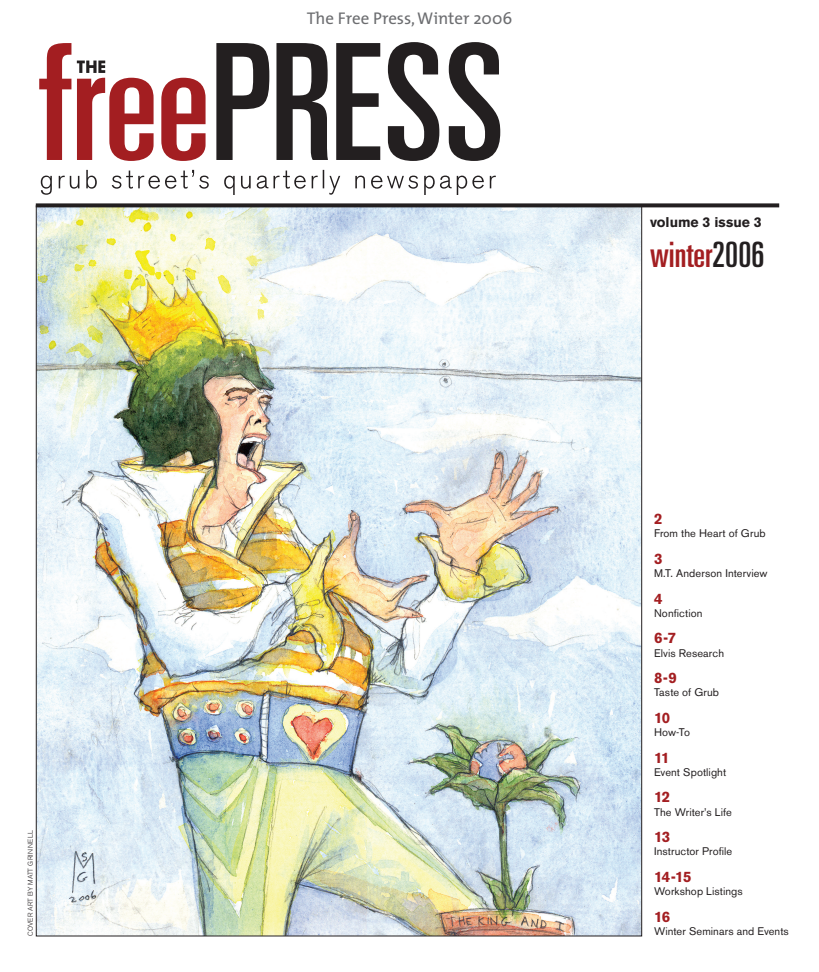
<style>
.page{position:relative;width:819px;height:972px;background:#fff}
.page>*{position:absolute;margin:0;border:0;box-sizing:border-box;transform-origin:0 0}
.t1{font:ultra-condensed 35px "Univers";color:#a31e21}
.t2{font:17px "The Mix";color:#6c6d70}
.t3{font:700 15px "Akzidenz Grotesk BE";letter-spacing:-.03em;color:#a31e21}
.t4{font:700 14px "Akzidenz Grotesk BE";color:#231f20}
.t5{font:11px "Akzidenz Grotesk BE";letter-spacing:.01em;color:#231f20}
.t6{font:300 7px "Akzidenz Grotesk BE";letter-spacing:.01em;color:#231f20}
.s1{color:#231f20}
</style>
<div class="page">
<img style="left:35px;top:205px;width:608px;height:732px">
<svg style="left:36px;top:203px;width:743px;height:4px;background:#393536"></svg>
<svg style="left:39px;top:43px;width:167px;height:118px"></svg>
<svg style="left:216px;top:42px;width:284px;height:119px"></svg>
<svg style="left:41px;top:170px;width:455px;height:25px"></svg>
<p class="t6" style="left:27px;top:936px;width:107px;rotate:-90deg">COVER ART BY MATT GRINNELL</p>
<h2 class="t2" style="left:307px;top:4px;width:207px">The Free Press, Winter 2006</h2>
<p class="t4" style="left:650px;top:214px;width:113px">volume 3 issue 3</p>
<h1 class="t1" style="left:650px;top:235px;width:116px">winter<span class="s1">2006</span></h1>
<h3 class="t3" style="left:654px;top:510px;width:10px">2</h3>
<p class="t5" style="left:654px;top:527px;width:113px">From the Heart of Grub</p>
<h3 class="t3" style="left:654px;top:550px;width:10px">3</h3>
<p class="t5" style="left:654px;top:567px;width:115px">M.T. Anderson Interview</p>
<h3 class="t3" style="left:654px;top:590px;width:10px">4</h3>
<p class="t5" style="left:654px;top:606px;width:50px">Nonfiction</p>
<h3 class="t3" style="left:654px;top:629px;width:24px">6-7</h3>
<p class="t5" style="left:654px;top:646px;width:72px">Elvis Research</p>
<h3 class="t3" style="left:654px;top:669px;width:24px">8-9</h3>
<p class="t5" style="left:654px;top:686px;width:67px">Taste of Grub</p>
<h3 class="t3" style="left:654px;top:709px;width:18px">10</h3>
<p class="t5" style="left:654px;top:726px;width:37px">How-To</p>
<h3 class="t3" style="left:654px;top:749px;width:17px">11</h3>
<p class="t5" style="left:654px;top:765px;width:74px">Event Spotlight</p>
<h3 class="t3" style="left:654px;top:788px;width:18px">12</h3>
<p class="t5" style="left:654px;top:805px;width:79px">The Writer’s Life</p>
<h3 class="t3" style="left:654px;top:828px;width:18px">13</h3>
<p class="t5" style="left:654px;top:845px;width:80px">Instructor Profile</p>
<h3 class="t3" style="left:654px;top:868px;width:39px">14-15</h3>
<p class="t5" style="left:654px;top:885px;width:90px">Workshop Listings</p>
<h3 class="t3" style="left:654px;top:908px;width:18px">16</h3>
<p class="t5" style="left:654px;top:924px;width:136px">Winter Seminars and Events</p>
</div>
